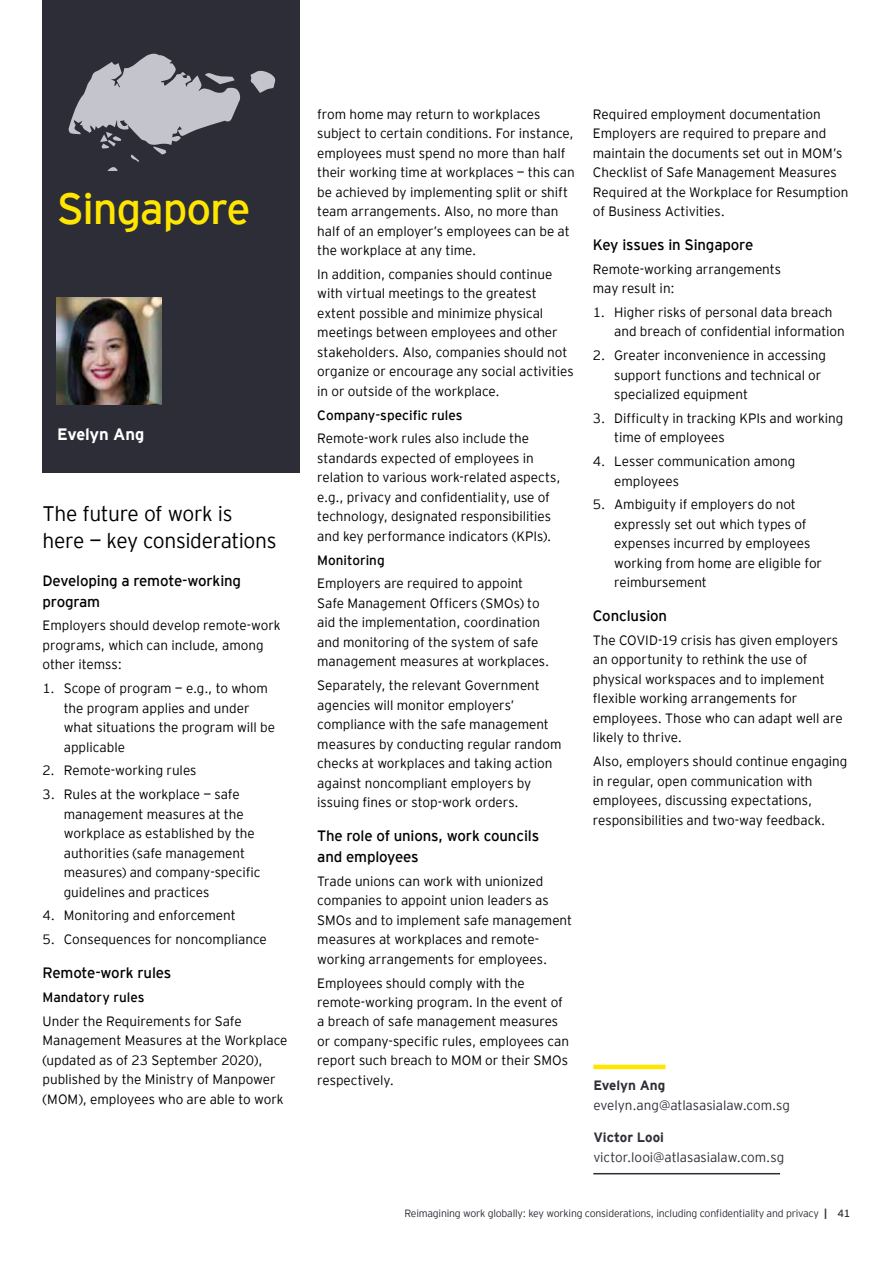
<style>
.page{position:relative;width:893px;height:1263px;background:#fff}
.page>*{position:absolute;margin:0;border:0;box-sizing:border-box;transform-origin:0 0}
.t1{font:43.65px "EY Interstate";letter-spacing:-.03em;color:#ffe600}
.t2{font:300 21px/27px "EY Interstate";letter-spacing:-.02em;color:#000}
.t3{font:700 16.5px "EY Interstate";letter-spacing:-.015em;color:#fff}
.t4{font:15px/21px "EY Interstate";letter-spacing:-.01em;color:#000}
.t5{font:300 13.5px/19.5px "EY Interstate";color:#000}
.t6{font:300 13.5px "EY Interstate";letter-spacing:-.005em;color:#2e2e38}
.t7{font:13.5px "EY Interstate";color:#000}
.t8{font:700 13.5px "EY Interstate";color:#2e2e38}
.t9{font:300 10.5px "EY Interstate";letter-spacing:-.02em;color:#2e2e38}
.s1{font-weight:700}
.s2{font-weight:400}
</style>
<div class="page">
<div style="left:42px;top:0;width:258px;height:472px;background:#2d2d38"></div>
<img style="left:56px;top:298px;width:106px;height:106px">
<svg style="left:250px;top:70px;width:26px;height:23px"></svg>
<svg style="left:107px;top:167px;width:11px;height:4px"></svg>
<svg style="left:131px;top:154px;width:8px;height:8px"></svg>
<svg style="left:68px;top:53px;width:173px;height:102px"></svg>
<hr style="left:593px;top:1065px;width:72px;height:4px;background:#ffe600">
<hr style="left:593px;top:1173px;width:187px;height:1px;background:#2e2e38">
<h1 class="t1" style="left:57px;top:178px;width:195px">Singapore</h1>
<p class="t3" style="left:57px;top:422px;width:88px">Evelyn Ang</p>
<h2 class="t2" style="left:43px;top:498px;width:236px">The future of work is here — key considerations</h2>
<p class="t4" style="left:43px;top:569px;width:200px">Developing a remote-working program</p>
<p class="t5" style="left:43px;top:615px;width:240px">Employers should develop remote-work programs, which can include, among other itemss:</p>
<p class="t5" style="left:64px;top:678px;width:213px;text-indent:-21px">1. Scope of program — e.g., to whom the program applies and under what situations the program will be applicable</p>
<p class="t5" style="left:43px;top:760px;width:156px">2. Remote-working rules</p>
<p class="t5" style="left:64px;top:784px;width:198px;text-indent:-21px">3. Rules at the workplace — safe management measures at the workplace as established by the authorities (safe management measures) and company-specific guidelines and practices</p>
<p class="t5" style="left:43px;top:905px;width:195px">4. Monitoring and enforcement</p>
<p class="t5" style="left:43px;top:929px;width:226px">5. Consequences for noncompliance</p>
<p class="t4" style="left:43px;top:961px;width:130px">Remote-work rules</p>
<p class="t7" style="left:43px;top:987px;width:103px">Mandatory rules</p>
<p class="t5" style="left:43px;top:1010px;width:246px">Under the Requirements for Safe Management Measures at the Workplace (updated as of 23 September 2020), published by the Ministry of Manpower (MOM), employees who are able to work</p>
<p class="t5" style="left:317px;top:103px;width:259px">from home may return to workplaces subject to certain conditions. For instance, employees must spend no more than half their working time at workplaces — this can be achieved by implementing split or shift team arrangements. Also, no more than half of an employer’s employees can be at the workplace at any time.</p>
<p class="t5" style="left:317px;top:263px;width:258px">In addition, companies should continue with virtual meetings to the greatest extent possible and minimize physical meetings between employees and other stakeholders. Also, companies should not organize or encourage any social activities in or outside of the workplace.</p>
<p class="t7" style="left:317px;top:405px;width:147px">Company-specific rules</p>
<p class="t5" style="left:317px;top:428px;width:245px">Remote-work rules also include the standards expected of employees in relation to various work-related aspects, e.g., privacy and confidentiality, use of technology, designated responsibilities and key performance indicators (KPIs).</p>
<p class="t7" style="left:317px;top:550px;width:69px">Monitoring</p>
<p class="t5" style="left:317px;top:573px;width:234px">Employers are required to appoint Safe Management Officers (SMOs) to aid the implementation, coordination and monitoring of the system of safe management measures at workplaces.</p>
<p class="t5" style="left:317px;top:675px;width:246px">Separately, the relevant Government agencies will monitor employers’ compliance with the safe management measures by conducting regular random checks at workplaces and taking action against noncompliant employers by issuing fines or stop-work orders.</p>
<p class="t4" style="left:317px;top:824px;width:223px">The role of unions, work councils and employees</p>
<p class="t5" style="left:317px;top:870px;width:256px">Trade unions can work with unionized companies to appoint union leaders as SMOs and to implement safe management measures at workplaces and remote&shy;working arrangements for employees.</p>
<p class="t5" style="left:317px;top:972px;width:253px">Employees should comply with the remote-working program. In the event of a breach of safe management measures or company-specific rules, employees can report such breach to MOM or their SMOs respectively.</p>
<p class="t5" style="left:593px;top:103px;width:257px">Required employment documentation Employers are required to prepare and maintain the documents set out in MOM’s Checklist of Safe Management Measures Required at the Workplace for Resumption of Business Activities.</p>
<p class="t4" style="left:593px;top:233px;width:162px">Key issues in Singapore</p>
<p class="t5" style="left:593px;top:258px;width:190px">Remote-working arrangements may result in:</p>
<p class="t5" style="left:614px;top:302px;width:232px;text-indent:-21px">1. Higher risks of personal data breach and breach of confidential information</p>
<p class="t5" style="left:614px;top:345px;width:213px;text-indent:-21px">2. Greater inconvenience in accessing support functions and technical or specialized equipment</p>
<p class="t5" style="left:614px;top:408px;width:231px;text-indent:-21px">3. Difficulty in tracking KPIs and working time of employees</p>
<p class="t5" style="left:614px;top:451px;width:183px;text-indent:-21px">4. Lesser communication among employees</p>
<p class="t5" style="left:614px;top:494px;width:209px;text-indent:-21px">5. Ambiguity if employers do not expressly set out which types of expenses incurred by employees working from home are eligible for reimbursement</p>
<p class="t4" style="left:593px;top:604px;width:76px">Conclusion</p>
<p class="t5" style="left:593px;top:630px;width:251px">The COVID-19 crisis has given employers an opportunity to rethink the use of physical workspaces and to implement flexible working arrangements for employees. Those who can adapt well are likely to thrive.</p>
<p class="t5" style="left:593px;top:751px;width:256px">Also, employers should continue engaging in regular, open communication with employees, discussing expectations, responsibilities and two-way feedback.</p>
<p class="t8" style="left:593px;top:1076px;width:74px">Evelyn Ang</p>
<p class="t6" style="left:593px;top:1095px;width:198px">evelyn.ang@atlasasialaw.com.sg</p>
<p class="t8" style="left:593px;top:1128px;width:72px">Victor Looi</p>
<p class="t6" style="left:593px;top:1147px;width:192px">victor.looi@atlasasialaw.com.sg</p>
<p class="t9" style="left:404px;top:1206px;width:447px">Reimagining work globally: key working considerations, including confidentiality and privacy <span class="s1">|</span> <span class="s2">41</span></p>
</div>
